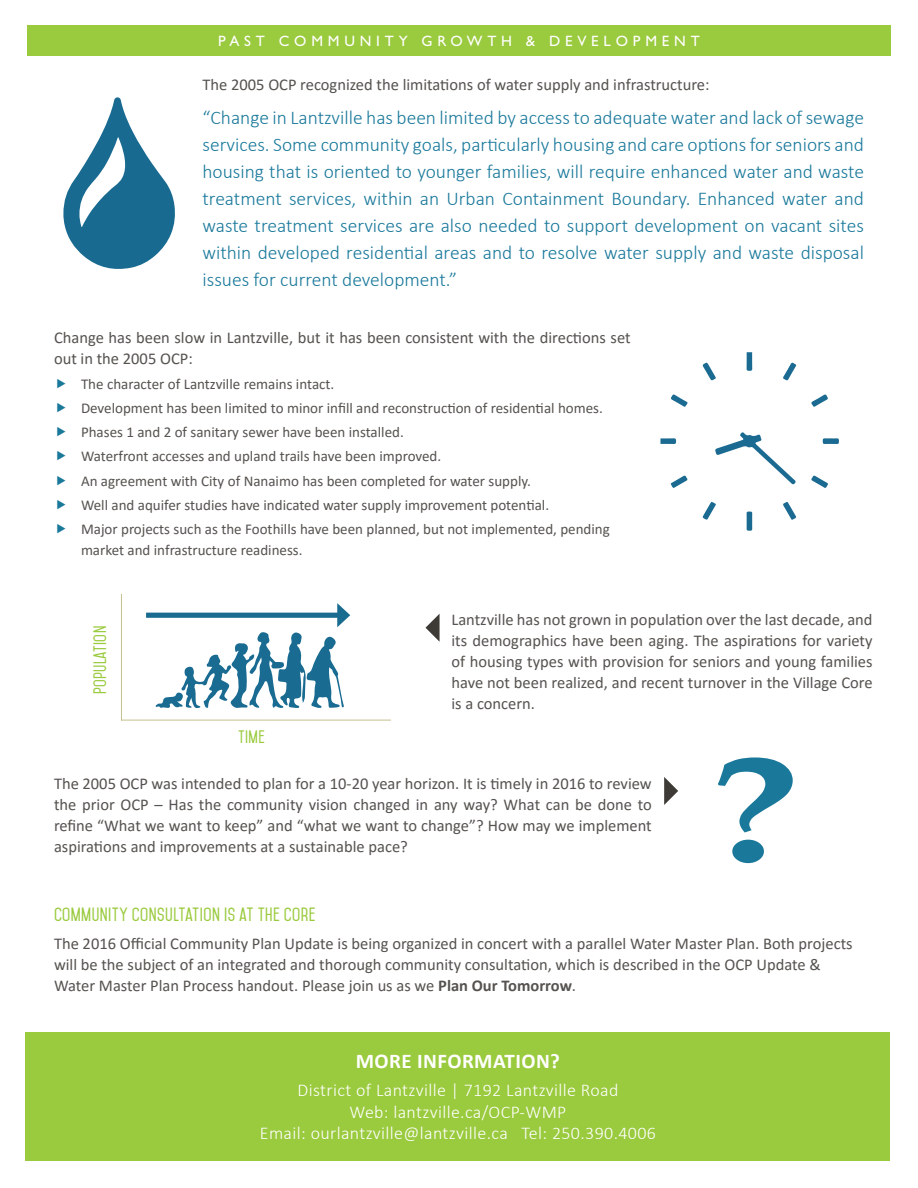
<style>
.page{position:relative;width:918px;height:1188px;background:#fff}
.page>*{position:absolute;margin:0;border:0;box-sizing:border-box;transform-origin:0 0}
.body{font:700 150px "Book Antiqua";color:#1a799b;scale:1.35 1}
.Info_text{font:700 21px "Calibri";letter-spacing:.02em;color:#fff}
.Info_text-2{font:300 19.5px/27px "Calibri";color:#1a799b;text-align:justify}
.Info_text-3{font:300 18px/21.6px "Calibri";letter-spacing:.02em;color:#fff;text-align:center}
.body-2{font:16.5px/21px "Calibri";color:#55524f}
.Heading_1{font:600 16.5px "Mohave";letter-spacing:.025em;color:#9aca3d}
.Heading_1-2{font:600 15.6px "Mohave";letter-spacing:.025em;color:#9aca3d}
.t1{font:15px/21px "Calibri";color:#55524f}
.t2{font:15px "Gill Sans Std";letter-spacing:.32em;color:#fff}
.s1{font-weight:700}
</style>
<div class="page">
<div style="left:27px;top:26px;width:864px;height:30px;background:#9aca3d"></div>
<div style="left:26px;top:1033px;width:864px;height:128px;background:#9aca3d"></div>
<svg style="left:63px;top:97px;width:112px;height:172px"></svg>
<svg style="left:747px;top:352px;width:5px;height:19px"></svg>
<svg style="left:660px;top:438px;width:16px;height:6px"></svg>
<svg style="left:715px;top:432px;width:81px;height:53px"></svg>
<svg style="left:747px;top:511px;width:5px;height:20px"></svg>
<svg style="left:783px;top:502px;width:13px;height:18px"></svg>
<svg style="left:702px;top:362px;width:14px;height:19px"></svg>
<svg style="left:702px;top:502px;width:14px;height:18px"></svg>
<svg style="left:783px;top:362px;width:13px;height:19px"></svg>
<svg style="left:811px;top:394px;width:17px;height:13px"></svg>
<svg style="left:670px;top:475px;width:18px;height:13px"></svg>
<svg style="left:811px;top:475px;width:17px;height:13px"></svg>
<svg style="left:671px;top:394px;width:17px;height:13px"></svg>
<svg style="left:822px;top:438px;width:17px;height:6px"></svg>
<hr style="left:121px;top:594px;width:1px;height:127px;background:#c6c08f">
<hr style="left:121px;top:720px;width:270px;height:1px;background:#c6c08f">
<div style="left:146px;top:613px;width:196px;height:5px;background:#196b90"></div>
<svg style="left:155px;top:603px;width:195px;height:105px"></svg>
<svg style="left:664px;top:777px;width:14px;height:28px"></svg>
<svg style="left:426px;top:614px;width:14px;height:28px"></svg>
<p class="t2" style="left:218px;top:32px;width:483px">PAST COMMUNITY GROWTH &amp; DEVELOPMENT</p>
<p class="body-2" style="left:202px;top:74px;width:509px">The 2005 OCP recognized the limitations of water supply and infrastructure:</p>
<p class="Info_text-2" style="left:202px;top:104px;width:663px">“Change in Lantzville has been limited by access to adequate water and lack of sewage services. Some community goals, particularly housing and care options for seniors and housing that is oriented to younger families, will require enhanced water and waste treatment services, within an Urban Containment Boundary. Enhanced water and waste treatment services are also needed to support development on vacant sites within developed residential areas and to resolve water supply and waste disposal issues for current development.”</p>
<p class="body-2" style="left:54px;top:327px;width:578px">Change has been slow in Lantzville, but it has been consistent with the directions set out in the 2005 OCP:</p>
<p class="t1" style="left:81px;top:373px;width:255px">The character of Lantzville remains intact.</p>
<p class="t1" style="left:81px;top:397px;width:523px">Development has been limited to minor infill and reconstruction of residential homes.</p>
<p class="t1" style="left:81px;top:421px;width:324px">Phases 1 and 2 of sanitary sewer have been installed.</p>
<p class="t1" style="left:81px;top:446px;width:362px">Waterfront accesses and upland trails have been improved.</p>
<p class="t1" style="left:81px;top:470px;width:452px">An agreement with City of Nanaimo has been completed for water supply.</p>
<p class="t1" style="left:81px;top:494px;width:470px">Well and aquifer studies have indicated water supply improvement potential.</p>
<p class="t1" style="left:81px;top:518px;width:530px">Major projects such as the Foothills have been planned, but not implemented, pending market and infrastructure readiness.</p>
<p class="Heading_1-2" style="left:90px;top:694px;width:70px;rotate:-90deg">POPULATION</p>
<p class="Heading_1-2" style="left:238px;top:727px;width:28px">TIME</p>
<p class="body-2" style="left:451px;top:608px;width:423px;text-align:justify">Lantzville has not grown in population over the last decade, and its demographics have been aging. The aspirations for variety of housing types with provision for seniors and young families have not been realized, and recent turnover in the Village Core is a concern.</p>
<p class="body-2" style="left:54px;top:773px;width:599px;text-align:justify">The 2005 OCP was intended to plan for a 10-20 year horizon. It is timely in 2016 to review the prior OCP – Has the community vision changed in any way? What can be done to refine “What we want to keep” and “what we want to change”? How may we implement aspirations and improvements at a sustainable pace?</p>
<p class="body" style="left:710px;top:708px;width:68px">?</p>
<p class="Heading_1" style="left:54px;top:905px;width:263px">COMMUNITY CONSULTATION IS AT THE CORE</p>
<p class="body-2" style="left:54px;top:933px;width:800px">The 2016 Official Community Plan Update is being organized in concert with a parallel Water Master Plan. Both projects will be the subject of an integrated and thorough community consultation, which is described in the OCP Update &amp;<br>Water Master Plan Process handout. Please join us as we <span class="s1">Plan Our Tomorrow</span>.</p>
<p class="Info_text" style="left:356px;top:1046px;width:206px">MORE INFORMATION?</p>
<p class="Info_text-3" style="left:297px;top:1079px;width:322px">District of Lantzville | 7192 Lantzville Road</p>
<p class="Info_text-3" style="left:260px;top:1101px;width:398px">Web: lantzville.ca/OCP-WMP<br>Email: ourlantzville@lantzville.ca Tel: 250.390.4006</p>
</div>
